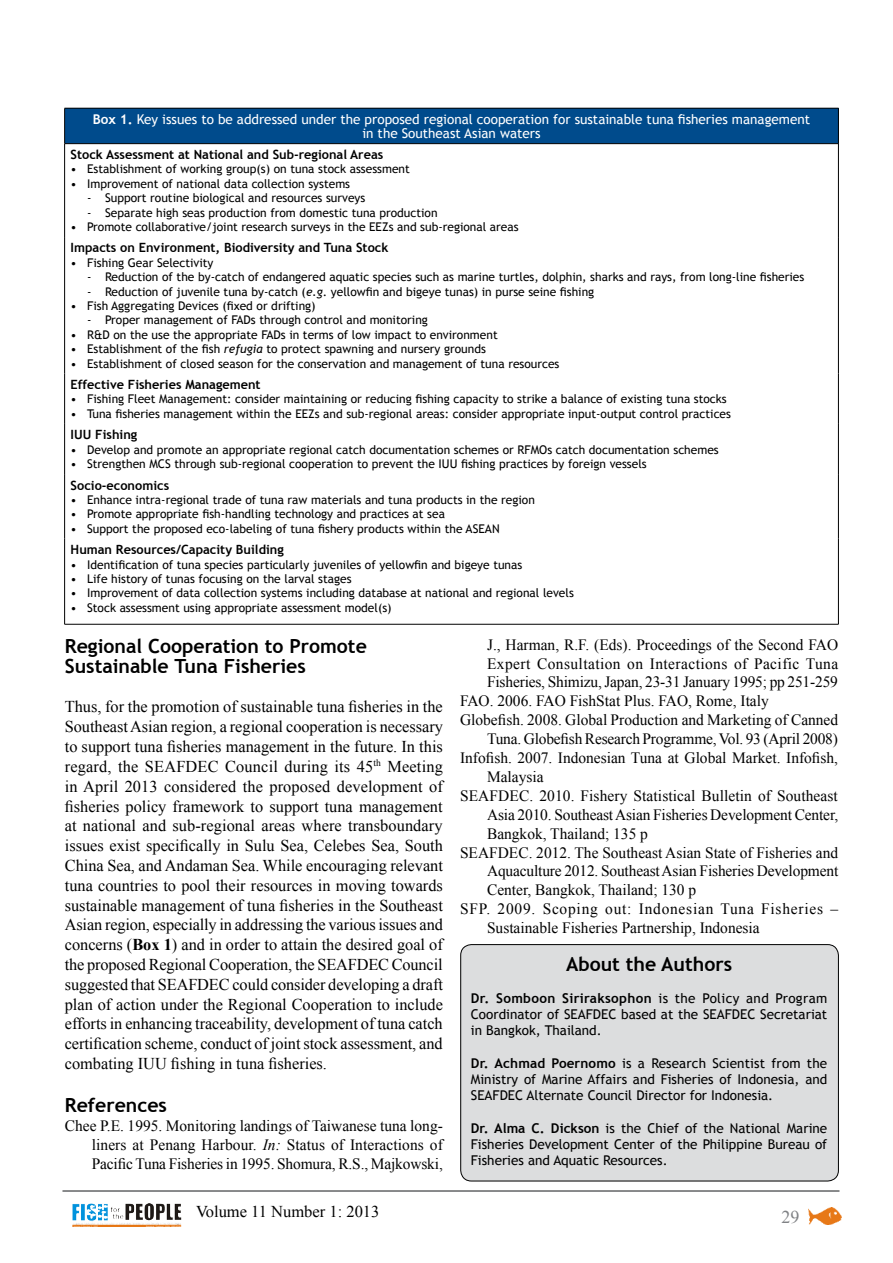
<style>
.page{position:relative;width:893px;height:1263px;background:#fff}
.page>*{position:absolute;margin:0;border:0;box-sizing:border-box;transform-origin:0 0}
.t1{font:700 19.5px/19.8px "Trebuchet MS";color:#000}
.t2{font:18px "Times New Roman";color:#808285}
.t3{font:16.5px/19.8px "Times New Roman";color:#000;text-align:justify}
.t4{font:15.75px/18.9px "Times New Roman";color:#000;text-align:justify}
.t5{font:15.75px "Times New Roman";letter-spacing:.03em;color:#000}
.t6{font:15.75px "Times New Roman";letter-spacing:.05em;color:#000}
.t7{font:13.5px/16.2px "Trebuchet MS";color:#000;text-align:justify}
.t8{font:13.5px/13.5px "Trebuchet MS";color:#fff;text-align:center}
.t9{font:700 12.75px "Trebuchet MS";color:#000}
.t10{font:12px "Trebuchet MS";color:#000}
.s1{font-weight:700}
.s2{font-style:italic}
</style>
<div class="page">
<img style="left:809px;top:1208px;width:32px;height:16px">
<img style="left:86px;top:1203px;width:95px;height:18px">
<hr style="left:62px;top:1190px;width:777px;height:2px;background:#636466">
<div style="left:65px;top:108px;width:773px;height:36px;background:#004b8c"></div>
<svg style="left:65px;top:144px;width:773px;height:480px"></svg>
<hr style="left:64px;top:108px;width:775px;height:1px;background:#000">
<hr style="left:64px;top:108px;width:1px;height:35px;background:#000">
<hr style="left:838px;top:108px;width:1px;height:35px;background:#000">
<hr style="left:64px;top:143px;width:775px;height:1px;background:#000">
<hr style="left:64px;top:144px;width:1px;height:93px;background:#000">
<hr style="left:838px;top:144px;width:1px;height:93px;background:#000">
<hr style="left:64px;top:237px;width:1px;height:137px;background:#000">
<hr style="left:838px;top:237px;width:1px;height:137px;background:#000">
<hr style="left:64px;top:374px;width:1px;height:50px;background:#000">
<hr style="left:838px;top:374px;width:1px;height:50px;background:#000">
<hr style="left:64px;top:424px;width:1px;height:50px;background:#000">
<hr style="left:838px;top:424px;width:1px;height:50px;background:#000">
<hr style="left:64px;top:474px;width:1px;height:65px;background:#000">
<hr style="left:838px;top:474px;width:1px;height:65px;background:#000">
<hr style="left:64px;top:539px;width:1px;height:85px;background:#000">
<hr style="left:838px;top:539px;width:1px;height:85px;background:#000">
<hr style="left:64px;top:624px;width:775px;height:1px;background:#000">
<div style="left:461px;top:944px;width:377px;height:237px;background:#dcddde;border-radius:11px"></div>
<div style="left:460px;top:944px;width:379px;height:237px;border:1px solid #000;border-radius:11px"></div>
<p class="t8" style="left:93px;top:113px;width:719px"><span class="s1">Box 1.</span> Key issues to be addressed under the proposed regional cooperation for sustainable tuna fisheries management in the Southeast Asian waters</p>
<p class="t9" style="left:71px;top:147px;width:314px">Stock Assessment at National and Sub-regional Areas</p>
<p class="t10" style="left:71px;top:162px;width:341px">• Establishment of working group(s) on tuna stock assessment</p>
<p class="t10" style="left:71px;top:177px;width:281px">• Improvement of national data collection systems</p>
<p class="t10" style="left:87px;top:191px;width:280px">- Support routine biological and resources surveys</p>
<p class="t10" style="left:87px;top:205px;width:352px">- Separate high seas production from domestic tuna production</p>
<p class="t10" style="left:71px;top:220px;width:449px">• Promote collaborative/joint research surveys in the EEZs and sub-regional areas</p>
<p class="t9" style="left:71px;top:240px;width:319px">Impacts on Environment, Biodiversity and Tuna Stock</p>
<p class="t10" style="left:71px;top:256px;width:144px">• Fishing Gear Selectivity</p>
<p class="t10" style="left:87px;top:270px;width:719px">- Reduction of the by-catch of endangered aquatic species such as marine turtles, dolphin, sharks and rays, from long-line fisheries</p>
<p class="t10" style="left:87px;top:284px;width:509px">- Reduction of juvenile tuna by-catch (<span class="s2">e.g</span>. yellowfin and bigeye tunas) in purse seine fishing</p>
<p class="t10" style="left:71px;top:299px;width:247px">• Fish Aggregating Devices (fixed or drifting)</p>
<p class="t10" style="left:87px;top:313px;width:342px">- Proper management of FADs through control and monitoring</p>
<p class="t10" style="left:71px;top:328px;width:429px">• R&amp;D on the use the appropriate FADs in terms of low impact to environment</p>
<p class="t10" style="left:71px;top:342px;width:417px">• Establishment of the fish <span class="s2">refugia</span> to protect spawning and nursery grounds</p>
<p class="t10" style="left:71px;top:356px;width:490px">• Establishment of closed season for the conservation and management of tuna resources</p>
<p class="t9" style="left:71px;top:377px;width:192px">Effective Fisheries Management</p>
<p class="t10" style="left:71px;top:392px;width:658px">• Fishing Fleet Management: consider maintaining or reducing fishing capacity to strike a balance of existing tuna stocks</p>
<p class="t10" style="left:71px;top:407px;width:662px">• Tuna fisheries management within the EEZs and sub-regional areas: consider appropriate input-output control practices</p>
<p class="t9" style="left:71px;top:427px;width:68px">IUU Fishing</p>
<p class="t10" style="left:71px;top:442px;width:650px">• Develop and promote an appropriate regional catch documentation schemes or RFMOs catch documentation schemes</p>
<p class="t10" style="left:71px;top:457px;width:578px">• Strengthen MCS through sub-regional cooperation to prevent the IUU fishing practices by foreign vessels</p>
<p class="t9" style="left:71px;top:477px;width:100px">Socio-economics</p>
<p class="t10" style="left:71px;top:493px;width:466px">• Enhance intra-regional trade of tuna raw materials and tuna products in the region</p>
<p class="t10" style="left:71px;top:507px;width:376px">• Promote appropriate fish-handling technology and practices at sea</p>
<p class="t10" style="left:71px;top:521px;width:431px">• Support the proposed eco-labeling of tuna fishery products within the ASEAN</p>
<p class="t9" style="left:71px;top:542px;width:215px">Human Resources/Capacity Building</p>
<p class="t10" style="left:71px;top:557px;width:453px">• Identification of tuna species particularly juveniles of yellowfin and bigeye tunas</p>
<p class="t10" style="left:71px;top:572px;width:283px">• Life history of tunas focusing on the larval stages</p>
<p class="t10" style="left:71px;top:586px;width:505px">• Improvement of data collection systems including database at national and regional levels</p>
<p class="t10" style="left:71px;top:600px;width:323px">• Stock assessment using appropriate assessment model(s)</p>
<h1 class="t1" style="left:65px;top:636px;width:304px">Regional Cooperation to Promote<br>Sustainable Tuna Fisheries</h1>
<p class="t3" style="left:65px;top:697px;width:380px">Thus, for the promotion of sustainable tuna fisheries in the Southeast Asian region, a regional cooperation is necessary to support tuna fisheries management in the future. In this regard, the SEAFDEC Council during its 45<sup>th</sup> Meeting in April 2013 considered the proposed development of fisheries policy framework to support tuna management at national and sub-regional areas where transboundary issues exist specifically in Sulu Sea, Celebes Sea, South China Sea, and Andaman Sea. While encouraging relevant tuna countries to pool their resources in moving towards sustainable management of tuna fisheries in the Southeast Asian region, especially in addressing the various issues and concerns (<span class="s1">Box 1</span>) and in order to attain the desired goal of the proposed Regional Cooperation, the SEAFDEC Council suggested that SEAFDEC could consider developing a draft plan of action under the Regional Cooperation to include efforts in enhancing traceability, development of tuna catch certification scheme, conduct of joint stock assessment, and combating IUU fishing in tuna fisheries.</p>
<h1 class="t1" style="left:65px;top:1095px;width:104px">References</h1>
<h3 class="t4" style="left:92px;top:1116px;width:353px;text-indent:-27px">Chee P.E. 1995. Monitoring landings of Taiwanese tuna long&shy;liners at Penang Harbour. <span class="s2">In:</span> Status of Interactions of Pacific Tuna Fisheries in 1995. Shomura, R.S., Majkowski,</h3>
<h3 class="t4" style="left:487px;top:635px;width:353px">J., Harman, R.F. (Eds). Proceedings of the Second FAO</h3>
<h3 class="t5" style="left:487px;top:653px;width:353px">Expert Consultation on Interactions of Pacific Tuna</h3>
<h3 class="t4" style="left:487px;top:672px;width:352px">Fisheries, Shimizu, Japan, 23-31 January 1995; pp 251-259</h3>
<h3 class="t4" style="left:460px;top:691px;width:310px">FAO. 2006. FAO FishStat Plus. FAO, Rome, Italy</h3>
<h3 class="t4" style="left:460px;top:710px;width:380px">Globefish. 2008. Global Production and Marketing of Canned</h3>
<h3 class="t4" style="left:487px;top:729px;width:352px">Tuna. Globefish Research Programme, Vol. 93 (April 2008)</h3>
<h3 class="t4" style="left:460px;top:748px;width:380px">Infofish. 2007. Indonesian Tuna at Global Market. Infofish,</h3>
<h3 class="t4" style="left:487px;top:767px;width:58px">Malaysia</h3>
<h3 class="t4" style="left:460px;top:786px;width:379px">SEAFDEC. 2010. Fishery Statistical Bulletin of Southeast</h3>
<h3 class="t4" style="left:487px;top:805px;width:353px">Asia 2010. Southeast Asian Fisheries Development Center,</h3>
<h3 class="t4" style="left:487px;top:824px;width:162px">Bangkok, Thailand; 135 p</h3>
<h3 class="t4" style="left:460px;top:842px;width:380px">SEAFDEC. 2012. The Southeast Asian State of Fisheries and</h3>
<h3 class="t4" style="left:487px;top:861px;width:353px">Aquaculture 2012. Southeast Asian Fisheries Development</h3>
<h3 class="t4" style="left:487px;top:880px;width:211px">Center, Bangkok, Thailand; 130 p</h3>
<h3 class="t6" style="left:460px;top:898px;width:379px">SFP. 2009. Scoping out: Indonesian Tuna Fisheries –</h3>
<h3 class="t4" style="left:487px;top:918px;width:274px">Sustainable Fisheries Partnership, Indonesia</h3>
<h1 class="t1" style="left:566px;top:954px;width:168px">About the Authors</h1>
<p class="t7" style="left:471px;top:990px;width:358px"><span class="s1">Dr. Somboon Siriraksophon</span> is the Policy and Program Coordinator of SEAFDEC based at the SEAFDEC Secretariat in Bangkok, Thailand.</p>
<p class="t7" style="left:471px;top:1055px;width:358px"><span class="s1">Dr. Achmad Poernomo</span> is a Research Scientist from the Ministry of Marine Affairs and Fisheries of Indonesia, and SEAFDEC Alternate Council Director for Indonesia.</p>
<p class="t7" style="left:471px;top:1120px;width:358px"><span class="s1">Dr. Alma C. Dickson</span> is the Chief of the National Marine Fisheries Development Center of the Philippine Bureau of Fisheries and Aquatic Resources.</p>
<h3 class="t3" style="left:196px;top:1201px;width:185px">Volume 11 Number 1: 2013</h3>
<h2 class="t2" style="left:782px;top:1205px;width:19px">29</h2>
</div>
